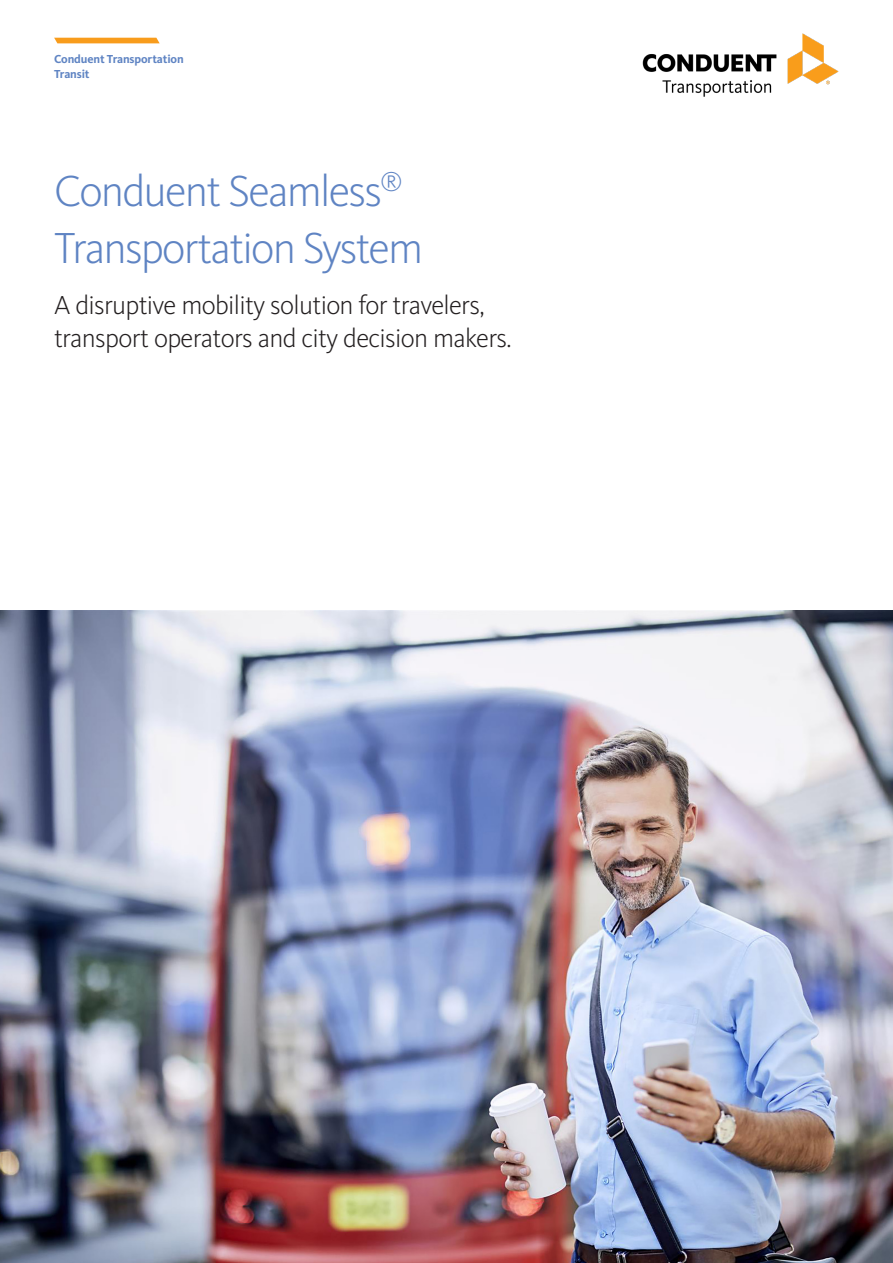
<style>
.page{position:relative;width:893px;height:1263px;background:#fff}
.page>*{position:absolute;margin:0;border:0;box-sizing:border-box;transform-origin:0 0}
.White_paper_title{font:300 45px/57px "Kievit Pro";letter-spacing:-.04em;color:#5f84c3}
.White_paper_subtitle{font:300 27px/33px "Kievit Pro";letter-spacing:-.025em;color:#231f20}
.Business_sector{font:700 12px "Kievit Pro";letter-spacing:-.01em;color:#5f84c3}
</style>
<div class="page">
<img style="left:0;top:610px;width:893px;height:653px">
<svg style="left:54px;top:38px;width:106px;height:5px"></svg>
<img style="left:642px;top:33px;width:197px;height:64px">
<p class="Business_sector" style="left:54px;top:52px;width:131px">Conduent Transportation</p>
<p class="Business_sector" style="left:54px;top:67px;width:37px">Transit</p>
<p class="White_paper_title" style="left:54px;top:162px;width:371px">Conduent Seamless<sup>®<br></sup>Transportation System</p>
<p class="White_paper_subtitle" style="left:54px;top:288px;width:459px">A disruptive mobility solution for travelers, transport operators and city decision makers.</p>
</div>
